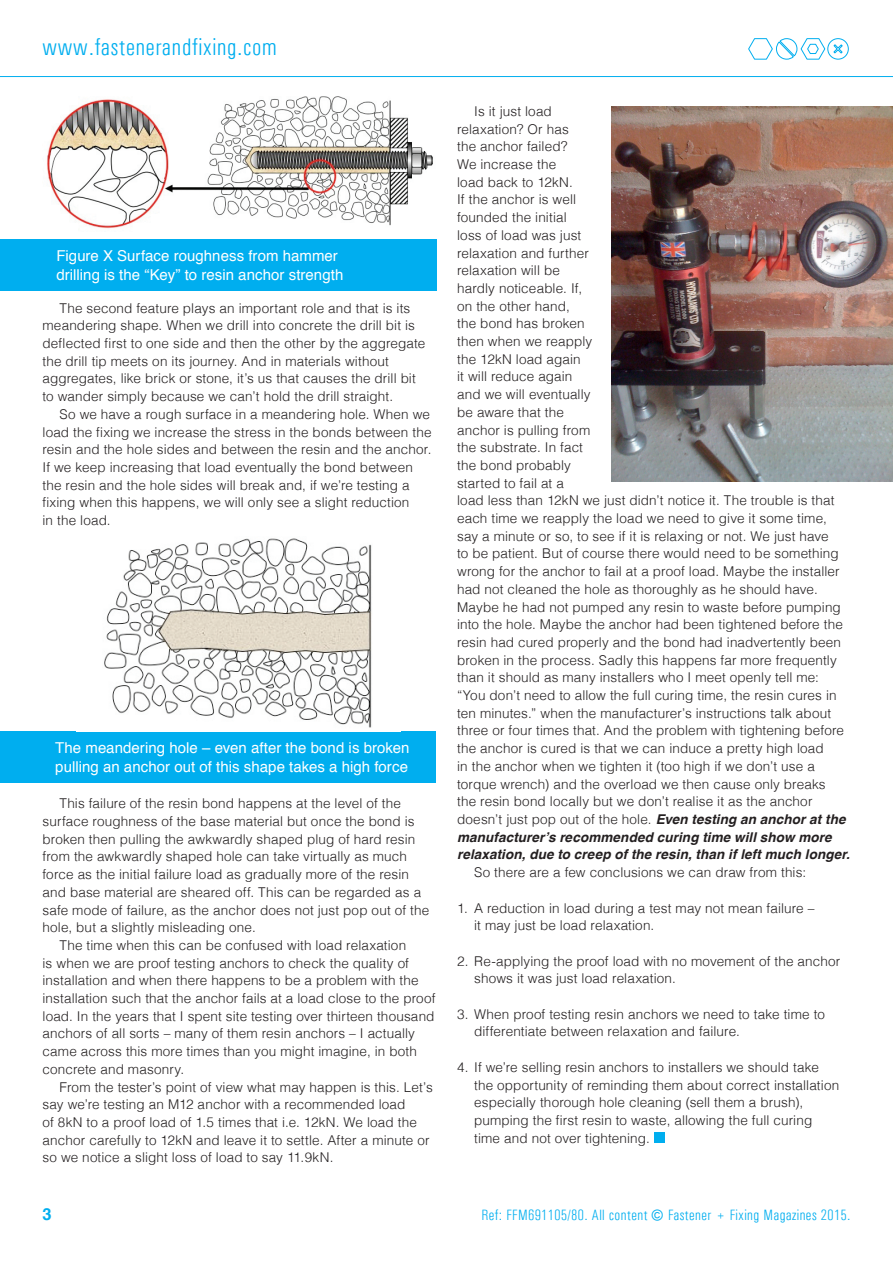
<style>
.page{position:relative;width:893px;height:1263px;background:#fff}
.page>*{position:absolute;margin:0;border:0;box-sizing:border-box;transform-origin:0 0}
.t1{font:300 condensed 24px "Univers";letter-spacing:.03em;color:#00aeef}
.t2{font:700 16.5px "Helvetica";color:#00aeef}
.t3{font:15px/19.5px "Helvetica";letter-spacing:.005em;color:#fff}
.t4{font:300 condensed 15px "Univers";letter-spacing:.03em;color:#00aeef}
.t5{font:300 13.5px/17.7px "Helvetica";letter-spacing:.01em;color:#231f20}
.s1{font-weight:700;font-style:italic}
.s2{font-family:"Gill Sans";font-weight:400;font-stretch:normal}
</style>
<div class="page">
<img style="left:43px;top:77px;width:395px;height:152px">
<hr style="left:0;top:76px;width:893px;height:1px;background:#00aeef">
<svg style="left:748px;top:38px;width:101px;height:22px"></svg>
<div style="left:654px;top:1132px;width:10px;height:11px;background:#00aeef"></div>
<div style="left:0;top:731px;width:436px;height:51px;background:#00aeef"></div>
<div style="left:0;top:239px;width:437px;height:51px;background:#00aeef"></div>
<img style="left:104px;top:538px;width:268px;height:190px">
<img style="left:611px;top:106px;width:282px;height:376px">
<h1 class="t1" style="left:43px;top:33px;width:236px">www.fastenerandfixing.com</h1>
<p class="t3" style="left:56px;top:246px;width:289px">Figure X Surface roughness from hammer drilling is the “Key” to resin anchor strength</p>
<p class="t5" style="left:43px;top:298px;width:384px;text-indent:17px">The second feature plays an important role and that is its meandering shape. When we drill into concrete the drill bit is deflected first to one side and then the other by the aggregate the drill tip meets on its journey. And in materials without aggregates, like brick or stone, it’s us that causes the drill bit to wander simply because we can’t hold the drill straight.</p>
<p class="t5" style="left:43px;top:404px;width:391px;text-indent:17px">So we have a rough surface in a meandering hole. When we load the fixing we increase the stress in the bonds between the resin and the hole sides and between the resin and the anchor.<br>If we keep increasing that load eventually the bond between the resin and the hole sides will break and, if we’re testing a fixing when this happens, we will only see a slight reduction<br>in the load.</p>
<p class="t3" style="left:55px;top:738px;width:356px">The meandering hole – even after the bond is broken pulling an anchor out of this shape takes a high force</p>
<p class="t5" style="left:60px;top:794px;width:343px">This failure of the resin bond happens at the level of the</p>
<p class="t5" style="left:43px;top:811px;width:373px">surface roughness of the base material but once the bond is</p>
<p class="t5" style="left:43px;top:829px;width:374px">broken then pulling the awkwardly shaped plug of hard resin</p>
<p class="t5" style="left:43px;top:847px;width:366px">from the awkwardly shaped hole can take virtually as much</p>
<p class="t5" style="left:43px;top:864px;width:368px">force as the initial failure load as gradually more of the resin</p>
<p class="t5" style="left:43px;top:882px;width:380px">and base material are sheared off. This can be regarded as a</p>
<p class="t5" style="left:43px;top:900px;width:388px">safe mode of failure, as the anchor does not just pop out of the</p>
<p class="t5" style="left:43px;top:918px;width:215px">hole, but a slightly misleading one.</p>
<p class="t5" style="left:60px;top:935px;width:348px">The time when this can be confused with load relaxation</p>
<p class="t5" style="left:43px;top:953px;width:368px">is when we are proof testing anchors to check the quality of</p>
<p class="t5" style="left:43px;top:971px;width:378px">installation and when there happens to be a problem with the</p>
<p class="t5" style="left:43px;top:988px;width:394px">installation such that the anchor fails at a load close to the proof</p>
<p class="t5" style="left:43px;top:1006px;width:393px">load. In the years that I spent site testing over thirteen thousand</p>
<p class="t5" style="left:43px;top:1024px;width:374px">anchors of all sorts – many of them resin anchors – I actually</p>
<p class="t5" style="left:43px;top:1041px;width:376px">came across this more times than you might imagine, in both</p>
<p class="t5" style="left:43px;top:1059px;width:143px">concrete and masonry.</p>
<p class="t5" style="left:60px;top:1077px;width:375px">From the tester’s point of view what may happen is this. Let’s</p>
<p class="t5" style="left:43px;top:1095px;width:364px">say we’re testing an M12 anchor with a recommended load</p>
<p class="t5" style="left:43px;top:1112px;width:376px">of 8kN to a proof load of 1.5 times that i.e. 12kN. We load the</p>
<p class="t5" style="left:43px;top:1130px;width:389px">anchor carefully to 12kN and leave it to settle. After a minute or</p>
<p class="t5" style="left:43px;top:1148px;width:292px">so we notice a slight loss of load to say 11.9kN.</p>
<p class="t2" style="left:43px;top:1201px;width:11px">3</p>
<p class="t5" style="left:457px;top:101px;width:394px;text-indent:17px">Is it just load<br>relaxation? Or has<br>the anchor failed?<br>We increase the<br>load back to 12kN.<br>If the anchor is well<br>founded the initial<br>loss of load was just<br>relaxation and further<br>relaxation will be<br>hardly noticeable. If,<br>on the other hand,<br>the bond has broken<br>then when we reapply<br>the 12kN load again<br>it will reduce again<br>and we will eventually<br>be aware that the<br>anchor is pulling from<br>the substrate. In fact<br>the bond probably<br>started to fail at a<br>load less than 12kN we just didn’t notice it. The trouble is that each time we reapply the load we need to give it some time, say a minute or so, to see if it is relaxing or not. We just have<br>to be patient. But of course there would need to be something wrong for the anchor to fail at a proof load. Maybe the installer had not cleaned the hole as thoroughly as he should have.<br>Maybe he had not pumped any resin to waste before pumping into the hole. Maybe the anchor had been tightened before the resin had cured properly and the bond had inadvertently been broken in the process. Sadly this happens far more frequently than it should as many installers who I meet openly tell me: “You don’t need to allow the full curing time, the resin cures in ten minutes.” when the manufacturer’s instructions talk about three or four times that. And the problem with tightening before the anchor is cured is that we can induce a pretty high load<br>in the anchor when we tighten it (too high if we don’t use a torque wrench) and the overload we then cause only breaks<br>the resin bond locally but we don’t realise it as the anchor doesn’t just pop out of the hole. <span class="s1">Even testing an anchor at the manufacturer’s recommended curing time will show more relaxation, due to creep of the resin, than if left much longer.</span></p>
<p class="t5" style="left:474px;top:862px;width:333px">So there are a few conclusions we can draw from this:</p>
<p class="t5" style="left:474px;top:898px;width:342px;text-indent:-17px">1. A reduction in load during a test may not mean failure – it may just be load relaxation.</p>
<p class="t5" style="left:474px;top:951px;width:368px;text-indent:-17px">2. Re-applying the proof load with no movement of the anchor shows it was just load relaxation.</p>
<p class="t5" style="left:474px;top:1004px;width:352px;text-indent:-17px">3. When proof testing resin anchors we need to take time to differentiate between relaxation and failure.</p>
<p class="t5" style="left:474px;top:1057px;width:367px;text-indent:-17px">4. If we’re selling resin anchors to installers we should take the opportunity of reminding them about correct installation especially thorough hole cleaning (sell them a brush), pumping the first resin to waste, allowing the full curing time and not over tightening.</p>
<p class="t4" style="left:481px;top:1207px;width:370px">Ref: FFM691105/80. All content <span class="s2">©</span> Fastener + Fixing Magazines 2015.</p>
</div>
